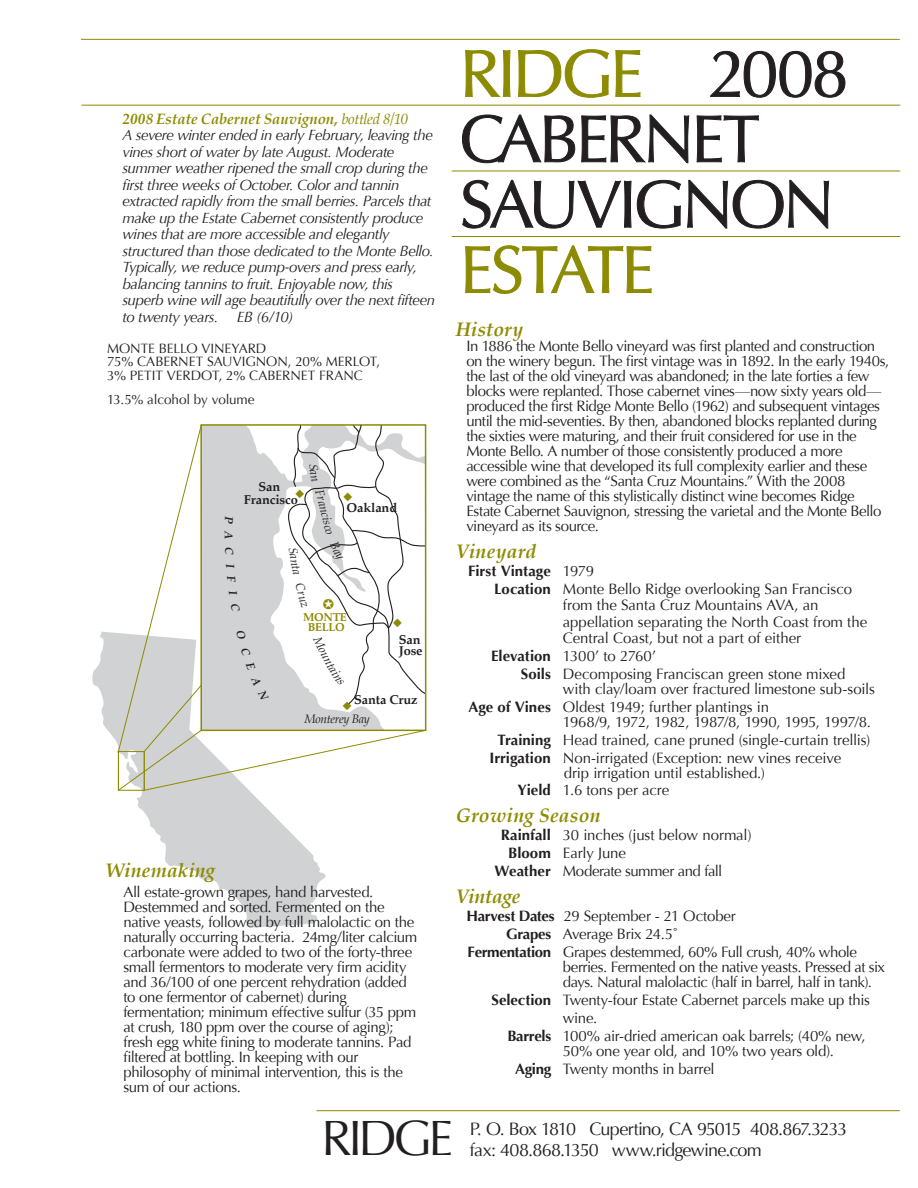
<style>
.page{position:relative;width:918px;height:1188px;background:#fff}
.page>*{position:absolute;margin:0;border:0;box-sizing:border-box;transform-origin:0 0}
.t1{font:66.9px/65.4px "Optima";letter-spacing:-.05em;color:#231f20}
.t2{font:66.9px "Optima";letter-spacing:-.05em;color:#8d8b02}
.t3{font:49.5px "Optima";letter-spacing:-.075em;color:#231f20}
.t4{font:italic 700 19.5px "Palatino";letter-spacing:.005em;color:#8d8b02}
.t5{font:italic 700 19.5px "Palatino";letter-spacing:-.025em;color:#8d8b02}
.t6{font:18px/21.6px "Optima";letter-spacing:-.04em;color:#231f20}
.t7{font:15px/15px "Optima";letter-spacing:-.025em;color:#231f20}
.t8{font:italic 15px/16.5px "Optima";letter-spacing:-.035em;color:#231f20}
.t9{font:15px/16.5px "Optima";letter-spacing:-.005em;color:#231f20}
.t10{font:italic 700 15px "Palatino";letter-spacing:-.005em;color:#8d8b02}
.t11{font:13.5px/13.5px "Optima";letter-spacing:-.005em;color:#231f20}
.t12{font:700 12.9px/11.2px "Palatino";letter-spacing:-.01em;color:#231f20}
.t13{font:italic 12px "Palatino";letter-spacing:-.025em;color:#231f20}
.t14{font:700 11.4px/9.9px "Palatino";letter-spacing:-.025em;color:#8d8b02;text-align:center}
.s1{font-weight:400}
.s2{color:#8d8b02}
.s3{font-weight:700}
</style>
<div class="page">
<svg style="left:465px;top:50px;width:45px;height:47px"></svg>
<svg style="left:518px;top:49px;width:91px;height:49px"></svg>
<svg style="left:615px;top:50px;width:26px;height:47px"></svg>
<svg style="left:710px;top:51px;width:135px;height:47px"></svg>
<svg style="left:462px;top:115px;width:113px;height:48px"></svg>
<svg style="left:581px;top:115px;width:108px;height:48px"></svg>
<svg style="left:697px;top:115px;width:62px;height:47px"></svg>
<svg style="left:462px;top:180px;width:169px;height:49px"></svg>
<svg style="left:637px;top:180px;width:44px;height:49px"></svg>
<svg style="left:687px;top:180px;width:142px;height:49px"></svg>
<svg style="left:465px;top:245px;width:187px;height:49px"></svg>
<hr style="left:81px;top:39px;width:819px;height:1px;background:#8d8b02">
<hr style="left:316px;top:1110px;width:584px;height:1px;background:#8d8b02">
<hr style="left:81px;top:105px;width:819px;height:1px;background:#8d8b02">
<hr style="left:452px;top:171px;width:448px;height:1px;background:#8d8b02">
<hr style="left:452px;top:236px;width:448px;height:1px;background:#8d8b02">
<svg style="left:92px;top:632px;width:234px;height:296px"></svg>
<svg style="left:118px;top:424px;width:309px;height:368px"></svg>
<p class="t10" style="left:123px;top:107px;width:287px">2008 Estate Cabernet Sauvignon, <span class="s1">bottled 8/10</span></p>
<p class="t8" style="left:123px;top:127px;width:314px">A severe winter ended in early February, leaving the vines short of water by late August. Moderate summer weather ripened the small crop during the first three weeks of October. Color and tannin extracted rapidly from the small berries. Parcels that make up the Estate Cabernet consistently produce wines that are more accessible and elegantly structured than those dedicated to the Monte Bello.<br>Typically, we reduce pump-overs and press early, balancing tannins to fruit. Enjoyable now, this superb wine will age beautifully over the next fifteen to twenty years. EB (6/10)</p>
<p class="t11" style="left:107px;top:342px;width:275px">MONTE BELLO VINEYARD<br>75% CABERNET SAUVIGNON, 20% MERLOT,<br>3% PETIT VERDOT, 2% CABERNET FRANC</p>
<p class="t11" style="left:107px;top:393px;width:149px">13.5% alcohol by volume</p>
<p class="t12" style="left:244px;top:480px;width:55px;line-height:12.8px;text-align:center">San<br>Francisco</p>
<p class="t12" style="left:347px;top:502px;width:52px">Oakland</p>
<p class="t14" style="left:303px;top:612px;width:45px">MONTE<br>BELLO</p>
<p class="t12" style="left:399px;top:634px;width:25px">San<br>Jose</p>
<p class="t12" style="left:354px;top:694px;width:65px">Santa Cruz</p>
<p class="t13" style="left:304px;top:710px;width:67px">Monterey Bay</p>
<h3 class="t4" style="left:105px;top:855px;width:112px">Winemaking</h3>
<p class="t7" style="left:123px;top:884px;width:295px">All estate-grown grapes, hand harvested.<br>Destemmed and sorted. Fermented on the native yeasts, followed by full malolactic on the naturally occurring bacteria. 24mg/liter calcium carbonate were added to two of the forty-three small fermentors to moderate very firm acidity and 36/100 of one percent rehydration (added to one fermentor of cabernet) during fermentation; minimum effective sulfur (35 ppm at crush, 180 ppm over the course of aging); fresh egg white fining to moderate tannins. Pad filtered at bottling. In keeping with our philosophy of minimal intervention, this is the sum of our actions.</p>
<h1 class="t1" style="left:460px;top:42px;width:391px"><span class="s2">RIDGE</span> 2008<br>CABERNET<br>SAUVIGNON</h1>
<h1 class="t2" style="left:460px;top:231px;width:196px">ESTATE</h1>
<h3 class="t4" style="left:456px;top:313px;width:69px">History</h3>
<p class="t7" style="left:466px;top:338px;width:424px">In 1886 the Monte Bello vineyard was first planted and construction on the winery begun. The first vintage was in 1892. In the early 1940s, the last of the old vineyard was abandoned; in the late forties a few blocks were replanted. Those cabernet vines—now sixty years old— produced the first Ridge Monte Bello (1962) and subsequent vintages until the mid-seventies. By then, abandoned blocks replanted during the sixties were maturing, and their fruit considered for use in the Monte Bello. A number of those consistently produced a more accessible wine that developed its full complexity earlier and these were combined as the “Santa Cruz Mountains.” With the 2008 vintage the name of this stylistically distinct wine becomes Ridge Estate Cabernet Sauvignon, stressing the varietal and the Monte Bello vineyard as its source.</p>
<h3 class="t4" style="left:456px;top:535px;width:82px">Vineyard</h3>
<p class="t7" style="left:494px;top:562px;width:359px;line-height:18px;text-indent:-26px"><span class="s3">First Vintage</span> 1979<br><span class="s3">Location</span> Monte Bello Ridge overlooking San Francisco</p>
<p class="t9" style="left:563px;top:597px;width:306px">from the Santa Cruz Mountains AVA, an appellation separating the North Coast from the<br>Central Coast, but not a part of either</p>
<p class="t9" style="left:521px;top:647px;width:326px;line-height:18px;text-indent:-30px"><span class="s3">Elevation</span> 1300’ to 2760’<br><span class="s3">Soils</span> Decomposing Franciscan green stone mixed</p>
<p class="t7" style="left:469px;top:680px;width:408px;line-height:18px;text-indent:94px">with clay/loam over fractured limestone sub-soils<br><span class="s3">Age of Vines</span> Oldest 1949; further plantings in</p>
<p class="t7" style="left:563px;top:715px;width:310px">1968/9, 1972, 1982, 1987/8, 1990, 1995, 1997/8.</p>
<p class="t7" style="left:498px;top:733px;width:374px"><span class="s3">Training</span> Head trained, cane pruned (single-curtain trellis)</p>
<p class="t9" style="left:489px;top:750px;width:353px"><span class="s3">Irrigation</span> Non-irrigated (Exception: new vines receive</p>
<p class="t7" style="left:517px;top:765px;width:249px;line-height:16.5px;text-indent:46px">drip irrigation until established.)<br><span class="s3">Yield</span> 1.6 tons per acre</p>
<h3 class="t4" style="left:456px;top:799px;width:146px">Growing Season</h3>
<p class="t7" style="left:501px;top:827px;width:252px"><span class="s3">Rainfall</span> 30 inches (just below normal)</p>
<p class="t7" style="left:508px;top:845px;width:119px"><span class="s3">Bloom</span> Early June</p>
<p class="t7" style="left:495px;top:863px;width:229px"><span class="s3">Weather</span> Moderate summer and fall</p>
<h3 class="t5" style="left:456px;top:880px;width:66px">Vintage</h3>
<p class="t7" style="left:466px;top:908px;width:271px"><span class="s3">Harvest Dates</span> 29 September - 21 October</p>
<p class="t7" style="left:506px;top:926px;width:173px"><span class="s3">Grapes</span> Average Brix 24.5˚</p>
<p class="t7" style="left:468px;top:944px;width:391px"><span class="s3">Fermentation</span> Grapes destemmed, 60% Full crush, 40% whole</p>
<p class="t7" style="left:563px;top:959px;width:324px">berries. Fermented on the native yeasts. Pressed at six days. Natural malolactic (half in barrel, half in tank).</p>
<p class="t7" style="left:492px;top:992px;width:380px"><span class="s3">Selection</span> Twenty-four Estate Cabernet parcels make up this</p>
<p class="t7" style="left:563px;top:1010px;width:36px">wine.</p>
<p class="t7" style="left:507px;top:1028px;width:360px"><span class="s3">Barrels</span> 100% air-dried american oak barrels; (40% new,</p>
<p class="t7" style="left:515px;top:1042px;width:320px;line-height:18px;text-indent:48px">50% one year old, and 10% two years old).<br><span class="s3">Aging</span> Twenty months in barrel</p>
<h2 class="t3" style="left:322px;top:1110px;width:133px">RIDGE</h2>
<p class="t6" style="left:470px;top:1118px;width:379px">P. O. Box 1810 Cupertino, CA 95015 408.867.3233 fax: 408.868.1350 www.ridgewine.com</p>
</div>
